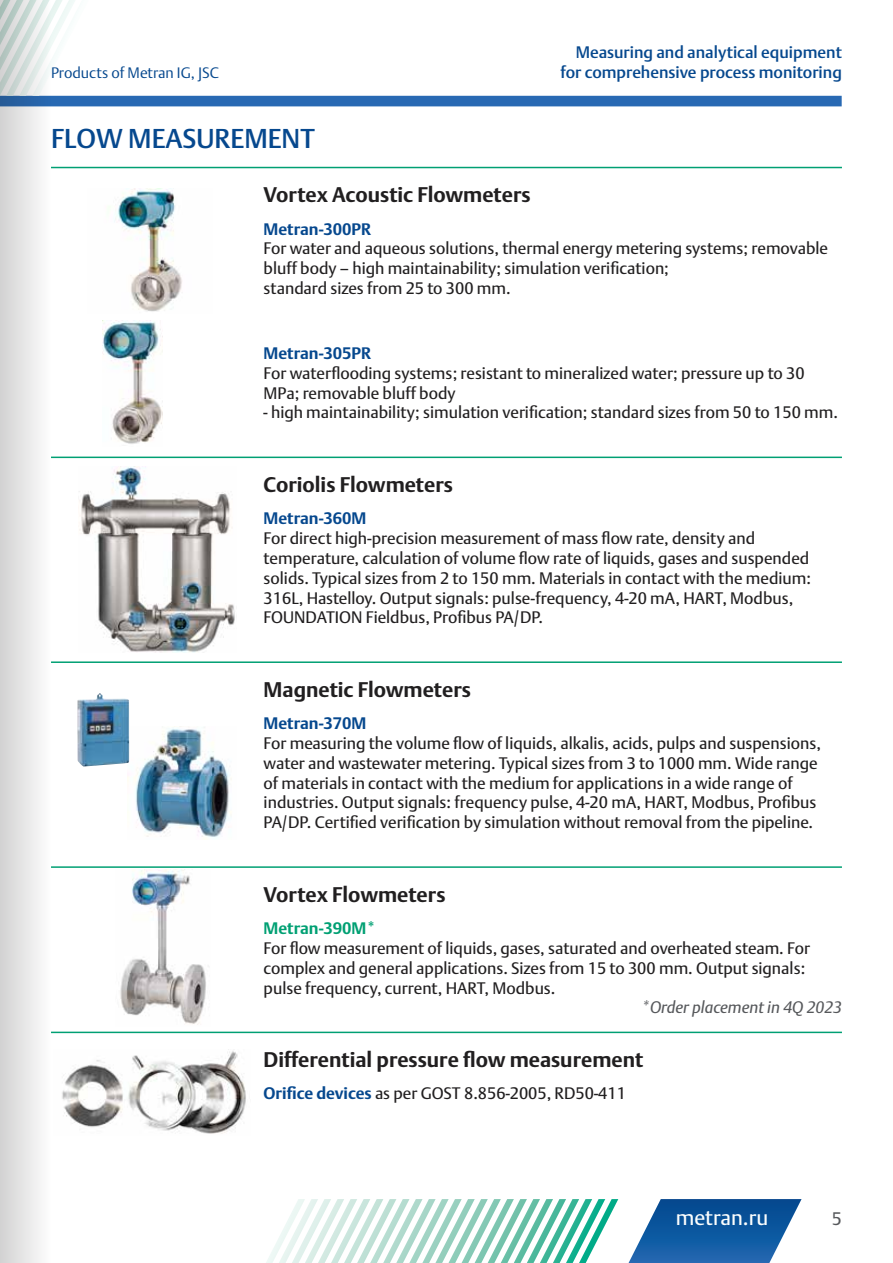
<style>
.page{position:relative;width:893px;height:1263px;background:#fff}
.page>*{position:absolute;margin:0;border:0;box-sizing:border-box;transform-origin:0 0}
.t1{font:500 27px "DTL Argo CTOT";color:#06488e}
.t2{font:700 21px "DTL Argo CTOT";color:#211f20}
.t3{font:21px "DTL Argo CTOT";color:#fcfefe}
.t4{font:18px "DTL Argo CTOT";color:#56585b}
.t5{font:16.5px/19.8px "DTL Argo CTOT";color:#211f20}
.t6{font:500 16.5px/19.8px "DTL Argo CTOT";color:#06488e;text-align:right}
.t7{font:700 16.5px "DTL Argo CTOT";color:#06488e}
.t8{font:italic 16.5px "DTL Argo CTOT";color:#56585b}
.t9{font:700 16.5px "DTL Argo CTOT";color:#00a073}
.t10{font:300 15px "DTL Argo CTOT";color:#06488e}
.s1{font-weight:700;color:#06488e}
</style>
<div class="page">
<svg style="left:266px;top:1199px;width:536px;height:64px"></svg>
<svg style="left:51px;top:0;width:791px;height:106px"></svg>
<svg style="left:0;top:0;width:51px;height:1263px"></svg>
<hr style="left:51px;top:167px;width:791px;height:1px;background:#00a073">
<hr style="left:51px;top:457px;width:791px;height:1px;background:#00a073">
<hr style="left:51px;top:661px;width:791px;height:2px;background:#00a073">
<hr style="left:51px;top:866px;width:791px;height:2px;background:#00a073">
<hr style="left:51px;top:1032px;width:791px;height:1px;background:#00a073">
<img style="left:62px;top:1049px;width:184px;height:85px">
<img style="left:108px;top:189px;width:74px;height:123px">
<img style="left:102px;top:321px;width:61px;height:123px">
<img style="left:127px;top:726px;width:104px;height:113px">
<img style="left:77px;top:693px;width:52px;height:73px">
<img style="left:79px;top:467px;width:156px;height:186px">
<img style="left:120px;top:870px;width:89px;height:155px">
<p class="t10" style="left:51px;top:64px;width:169px">Products of Metran IG, JSC</p>
<p class="t6" style="left:561px;top:42px;width:283px">Measuring and analytical equipment for comprehensive process monitoring</p>
<h1 class="t1" style="left:51px;top:123px;width:265px">FLOW MEASUREMENT</h1>
<p class="t2" style="left:264px;top:182px;width:269px">Vortex Acoustic Flowmeters</p>
<p class="t7" style="left:264px;top:219px;width:109px">Metran-300PR</p>
<p class="t5" style="left:264px;top:239px;width:566px">For water and aqueous solutions, thermal energy metering systems; removable bluff body – high maintainability; simulation verification;<br>standard sizes from 25 to 300 mm.</p>
<p class="t7" style="left:264px;top:343px;width:109px">Metran-305PR</p>
<p class="t5" style="left:264px;top:363px;width:542px">For waterflooding systems; resistant to mineralized water; pressure up to 30<br>MPa; removable bluff body</p>
<p class="t5" style="left:264px;top:403px;width:576px">- high maintainability; simulation verification; standard sizes from 50 to 150 mm.</p>
<p class="t2" style="left:264px;top:472px;width:191px">Coriolis Flowmeters</p>
<p class="t7" style="left:264px;top:509px;width:104px">Metran-360M</p>
<p class="t5" style="left:264px;top:528px;width:549px">For direct high-precision measurement of mass flow rate, density and temperature, calculation of volume flow rate of liquids, gases and suspended solids. Typical sizes from 2 to 150 mm. Materials in contact with the medium:<br>316L, Hastelloy. Output signals: pulse-frequency, 4-20 mA, HART, Modbus, FOUNDATION Fieldbus, Profibus PA/DP.</p>
<p class="t2" style="left:264px;top:677px;width:209px">Magnetic Flowmeters</p>
<p class="t7" style="left:264px;top:714px;width:104px">Metran-370М</p>
<p class="t5" style="left:264px;top:733px;width:559px">For measuring the volume flow of liquids, alkalis, acids, pulps and suspensions, water and wastewater metering. Typical sizes from 3 to 1000 mm. Wide range of materials in contact with the medium for applications in a wide range of industries. Output signals: frequency pulse, 4-20 mA, HART, Modbus, Profibus PA/DP. Certified verification by simulation without removal from the pipeline.</p>
<p class="t2" style="left:264px;top:882px;width:184px">Vortex Flowmeters</p>
<p class="t9" style="left:264px;top:918px;width:114px">Metran-390М*</p>
<p class="t5" style="left:264px;top:938px;width:548px">For flow measurement of liquids, gases, saturated and overheated steam. For complex and general applications. Sizes from 15 to 300 mm. Output signals: pulse frequency, current, HART, Modbus.</p>
<p class="t8" style="left:641px;top:998px;width:202px">*Order placement in 4Q 2023</p>
<p class="t2" style="left:264px;top:1047px;width:381px">Differential pressure flow measurement</p>
<p class="t5" style="left:264px;top:1083px;width:364px"><span class="s1">Orifice devices</span> as per GOST 8.856-2005, RD50-411</p>
<p class="t3" style="left:676px;top:1205px;width:94px">metran.ru</p>
<p class="t4" style="left:832px;top:1208px;width:12px">5</p>
</div>
